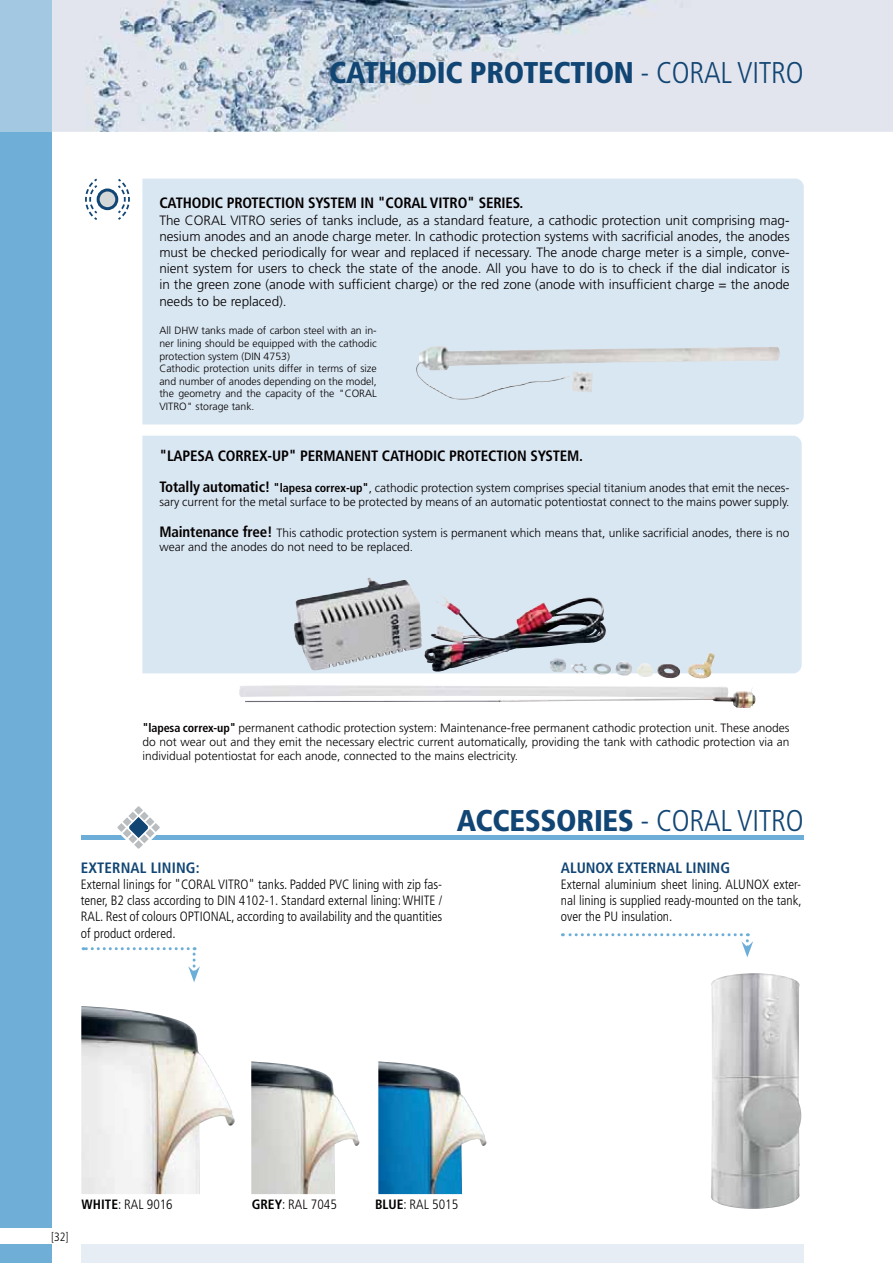
<style>
.page{position:relative;width:893px;height:1263px;background:#fff}
.page>*{position:absolute;margin:0;border:0;box-sizing:border-box;transform-origin:0 0}
.t1{font:900 condensed 30px "Frutiger LT Std";letter-spacing:-.01em;color:#114573}
.t2{font:300 condensed 24px "Frutiger LT Std";color:#114573}
.t3{font:700 condensed 15px "Frutiger LT Std";letter-spacing:-.01em;color:#040000}
.t4{font:700 condensed 15px "Frutiger LT Std";color:#114573}
.t5{font:300 13.5px/16.2px "Frutiger LT Std";color:#040000;text-align:justify}
.t6{font:300 condensed 13.5px/16.2px "Frutiger LT Std";color:#040000;text-align:justify}
.t7{font:300 12px/14.4px "Frutiger LT Std";color:#040000}
.t8{font:300 condensed 12px "Frutiger LT Std";color:#040000}
.t9{font:300 10.5px/12.6px "Frutiger LT Std";color:#040000}
.s1{font-weight:300}
.s2{font-weight:700;font-stretch:condensed;font-size:15px}
.s3{font-weight:700;font-stretch:condensed}
.s4{font-weight:700}
</style>
<div class="page">
<div style="left:81px;top:1245px;width:723px;height:18px;background:#e6edf5"></div>
<img style="left:51px;top:0;width:842px;height:132px">
<hr style="left:82px;top:835px;width:722px;height:4px;background:#6daed8">
<div style="left:142px;top:436px;width:659px;height:237px;background:#d9e7f3"></div>
<div style="left:142px;top:179px;width:662px;height:246px;background:#d9e7f3"></div>
<img style="left:293px;top:578px;width:314px;height:95px">
<div style="left:98px;top:190px;width:19px;height:19px;background:#d4d7d7;border-radius:50%"></div>
<div style="left:97px;top:189px;width:21px;height:21px;border:3px solid #114573;border-radius:50%"></div>
<svg style="left:85px;top:178px;width:14px;height:42px"></svg>
<svg style="left:116px;top:179px;width:14px;height:41px"></svg>
<svg style="left:113px;top:806px;width:51px;height:43px"></svg>
<div style="left:0;top:132px;width:51px;height:1096px;background:#6eaed7"></div>
<div style="left:0;top:1245px;width:51px;height:18px;background:#6eaed7"></div>
<svg style="left:83px;top:947px;width:117px;height:35px"></svg>
<svg style="left:562px;top:933px;width:191px;height:24px"></svg>
<img style="left:711px;top:973px;width:90px;height:236px">
<img style="left:81px;top:1006px;width:154px;height:188px">
<img style="left:251px;top:1062px;width:109px;height:132px">
<img style="left:378px;top:1062px;width:109px;height:132px">
<img style="left:416px;top:346px;width:364px;height:53px">
<h1 class="t1" style="left:329px;top:55px;width:476px">CATHODIC PROTECTION <span class="s1">- CORAL VITRO</span></h1>
<h2 class="t2" style="left:478px;top:62px;width:327px">DHW PRODUCTION/STORAGE TANKS</h2>
<p class="t3" style="left:159px;top:197px;width:365px">CATHODIC PROTECTION SYSTEM IN "CORAL VITRO" SERIES.</p>
<p class="t5" style="left:159px;top:213px;width:632px">The CORAL VITRO series of tanks include, as a standard feature, a cathodic protection unit comprising mag&shy;nesium anodes and an anode charge meter. In cathodic protection systems with sacrificial anodes, the anodes must be checked periodically for wear and replaced if necessary. The anode charge meter is a simple, conve&shy;nient system for users to check the state of the anode. All you have to do is to check if the dial indicator is in the green zone (anode with sufficient charge) or the red zone (anode with insufficient charge = the anode needs to be replaced).</p>
<p class="t9" style="left:159px;top:325px;width:219px">All DHW tanks made of carbon steel with an in&shy;ner lining should be equipped with the cathodic protection system (DIN 4753)<br>Cathodic protection units differ in terms of size and number of anodes depending on the model, the geometry and the capacity of the "CORAL VITRO" storage tank.</p>
<p class="t3" style="left:159px;top:449px;width:425px">"LAPESA CORREX-UP" PERMANENT CATHODIC PROTECTION SYSTEM.</p>
<p class="t7" style="left:159px;top:481px;width:632px"><span class="s2">Totally automatic!</span> <span class="s3">"lapesa correx-up"</span>, cathodic protection system comprises special titanium anodes that emit the neces&shy;sary current for the metal surface to be protected by means of an automatic potentiostat connect to the mains power supply.</p>
<p class="t7" style="left:159px;top:526px;width:632px"><span class="s2">Maintenance free!</span> This cathodic protection system is permanent which means that, unlike sacrificial anodes, there is no wear and the anodes do not need to be replaced.</p>
<p class="t7" style="left:142px;top:721px;width:649px;text-align:justify"><span class="s3">"lapesa correx-up"</span> permanent cathodic protection system: Maintenance-free permanent cathodic protection unit. These anodes do not wear out and they emit the necessary electric current automatically, providing the tank with cathodic protection via an individual potentiostat for each anode, connected to the mains electricity.</p>
<p class="t4" style="left:81px;top:861px;width:120px">EXTERNAL LINING:</p>
<p class="t6" style="left:81px;top:877px;width:363px">External linings for "CORAL VITRO" tanks. Padded PVC lining with zip fas&shy;tener, B2 class according to DIN 4102-1. Standard external lining: WHITE / RAL. Rest of colours OPTIONAL, according to availability and the quantities of product ordered.</p>
<h1 class="t1" style="left:457px;top:803px;width:348px">ACCESSORIES <span class="s1">- CORAL VITRO</span></h1>
<p class="t4" style="left:561px;top:861px;width:171px">ALUNOX EXTERNAL LINING</p>
<p class="t6" style="left:561px;top:877px;width:242px">External aluminium sheet lining. ALUNOX exter&shy;nal lining is supplied ready-mounted on the tank, over the PU insulation.</p>
<p class="t8" style="left:51px;top:1231px;width:19px">[32]</p>
<p class="t6" style="left:82px;top:1197px;width:93px"><span class="s4">WHITE</span>: RAL 9016</p>
<p class="t6" style="left:252px;top:1197px;width:87px"><span class="s4">GREY</span>: RAL 7045</p>
<p class="t6" style="left:375px;top:1197px;width:85px"><span class="s4">BLUE</span>: RAL 5015</p>
</div>
